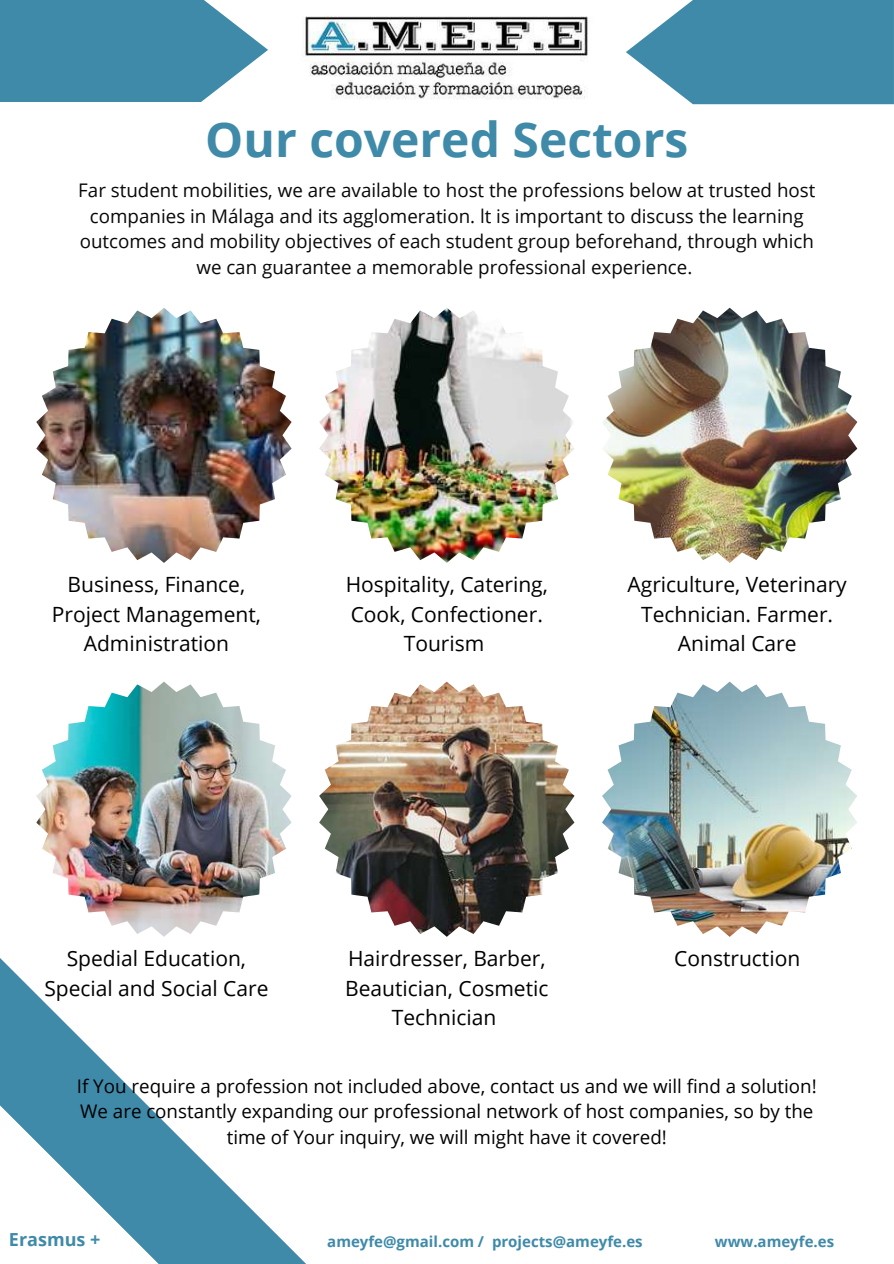
<style>
.page{position:relative;width:894px;height:1264px;background:#fff}
.page>*{position:absolute;margin:0;border:0;box-sizing:border-box;transform-origin:0 0}
.t1{font:700 48px "Open Sans";color:#3f8aa9}
.t2{font:21px/29.2px "Open Sans";color:#000;text-align:center}
.t3{font:18.75px/25.8px "Open Sans";color:#080808;text-align:center}
.t4{font:18.75px/25.8px "Open Sans";color:#000;text-align:center}
.t5{font:700 18px "Open Sans";color:#3f8aa9}
.t6{font:700 15px "Open Sans";color:#3f8aa9}
</style>
<div class="page">
<img style="left:302px;top:16px;width:286px;height:83px">
<img style="left:36px;top:308px;width:255px;height:255px">
<img style="left:319px;top:308px;width:255px;height:255px">
<img style="left:602px;top:308px;width:255px;height:255px">
<img style="left:36px;top:681px;width:255px;height:255px">
<img style="left:319px;top:681px;width:255px;height:255px">
<img style="left:602px;top:681px;width:255px;height:255px">
<svg style="left:0;top:0;width:268px;height:102px;background:#5698b3"></svg>
<svg style="left:626px;top:0;width:267px;height:104px;background:#5799b4"></svg>
<svg style="left:0;top:958px;width:305px;height:305px"></svg>
<h1 class="t1" style="left:205px;top:106px;width:484px">Our covered Sectors</h1>
<p class="t3" style="left:78px;top:176px;width:738px">Far student mobilities, we are available to host the professions below at trusted host companies in Málaga and its agglomeration. lt is important to discuss the learning outcomes and mobility objectives of each student group beforehand, through which we can guarantee a memorable professional experience.</p>
<p class="t2" style="left:52px;top:569px;width:210px">Business, Finance,<br>Project Management,<br>Administration</p>
<p class="t2" style="left:345px;top:569px;width:204px">Hospitality, Catering,<br>Cook, Confectioner.<br>Tourism</p>
<p class="t2" style="left:627px;top:569px;width:221px">Agriculture, Veterinary<br>Technician. Farmer.<br>Animal Care</p>
<p class="t2" style="left:44px;top:943px;width:225px">Spedial Education,<br>Special and Social Care</p>
<p class="t2" style="left:345px;top:943px;width:205px">Hairdresser, Barber,<br>Beautician, Cosmetic<br>Technician</p>
<p class="t2" style="left:674px;top:943px;width:127px">Construction</p>
<p class="t4" style="left:77px;top:1072px;width:741px">If You require a profession not included above, contact us and we will find a solution!<br>We are constantly expanding our professional network of host companies, so by the time of Your inquiry, we will might have it covered!</p>
<p class="t5" style="left:9px;top:1226px;width:93px">Erasmus +</p>
<p class="t6" style="left:327px;top:1231px;width:317px">ameyfe@gmail.com / projects@ameyfe.es</p>
<p class="t6" style="left:714px;top:1230px;width:121px">www.ameyfe.es</p>
</div>
